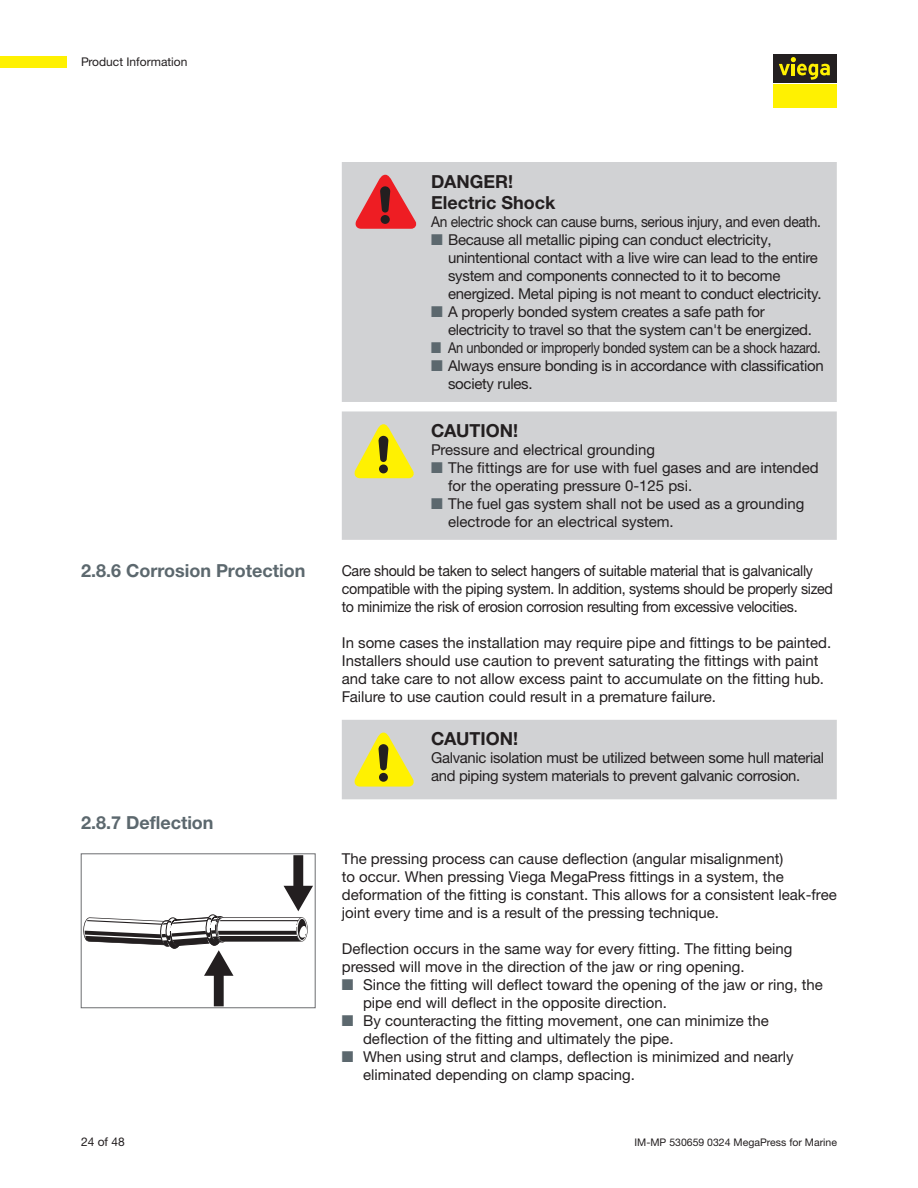
<style>
.page{position:relative;width:918px;height:1188px;background:#fff}
.page>*{position:absolute;margin:0;border:0;box-sizing:border-box;transform-origin:0 0}
.t1{font:18px "M Ying Hei PR Cfor Viega W7";color:#5c686e}
.t2{font:18px/21.6px "M Ying Hei PR Cfor Viega W7";color:#231f20}
.t3{font:15px/18px "M Ying Hei PR Cfor Viega W4";color:#231f20}
.t4{font:15px/18px "M Ying Hei PR Cfor Viega W4";letter-spacing:-.02em;color:#231f20}
.t5{font:15px/18px "M Ying Hei PR Cfor Viega W4";letter-spacing:-.02em;color:#231f20;scale:.95 1}
.t6{font:15px "M Ying Hei PR Cfor Viega W4";letter-spacing:-.02em;color:#231f20;scale:.92 1}
.t7{font:15px "M Ying Hei PR Cfor Viega W4";letter-spacing:-.02em;color:#231f20;scale:.86 1}
.t8{font:12px "M Ying Hei PR Cfor Viega W4";color:#231f20}
.t9{font:10.5px "M Ying Hei PR Cfor Viega W4";color:#231f20}
.s1{color:#5c686e}
</style>
<div class="page">
<div style="left:0;top:56px;width:67px;height:11px;background:#fff101"></div>
<div style="left:773px;top:85px;width:64px;height:23px;background:#fff101"></div>
<div style="left:773px;top:54px;width:64px;height:28px;background:#231f20"></div>
<svg style="left:779px;top:57px;width:51px;height:23px"></svg>
<div style="left:342px;top:162px;width:495px;height:240px;background:#d1d2d4"></div>
<svg style="left:356px;top:175px;width:60px;height:54px;background:#d16468"></svg>
<div style="left:214px;top:971px;width:10px;height:35px;background:#231f20"></div>
<div style="left:293px;top:855px;width:10px;height:35px;background:#231f20"></div>
<svg style="left:83px;top:886px;width:230px;height:90px"></svg>
<div style="left:81px;top:854px;width:234px;height:154px;border:1px solid #6c6d70"></div>
<div style="left:342px;top:720px;width:495px;height:79px;background:#d1d2d4"></div>
<div style="left:342px;top:411px;width:495px;height:129px;background:#d1d2d4"></div>
<svg style="left:355px;top:424px;width:59px;height:54px;background:#dad357"></svg>
<p class="t8" style="left:81px;top:54px;width:108px">Product Information</p>
<p class="t2" style="left:431px;top:170px;width:126px">DANGER!<br>Electric Shock</p>
<p class="t6" style="left:431px;top:213px;width:425px">An electric shock can cause burns, serious injury, and even death.</p>
<p class="t4" style="left:448px;top:231px;width:375px;text-indent:-17px"><span class="s1">■</span> Because all metallic piping can conduct electricity, unintentional contact with a live wire can lead to the entire system and components connected to it to become energized. Metal piping is not meant to conduct electricity.</p>
<p class="t4" style="left:448px;top:303px;width:365px;text-indent:-17px"><span class="s1">■</span> A properly bonded system creates a safe path for electricity to travel so that the system can't be energized.</p>
<p class="t7" style="left:431px;top:339px;width:455px"><span class="s1">■</span> An unbonded or improperly bonded system can be a shock hazard.</p>
<p class="t4" style="left:448px;top:357px;width:377px;text-indent:-17px"><span class="s1">■</span> Always ensure bonding is in accordance with classification society rules.</p>
<p class="t2" style="left:431px;top:420px;width:89px">CAUTION!</p>
<p class="t3" style="left:431px;top:441px;width:225px">Pressure and electrical grounding</p>
<p class="t3" style="left:448px;top:459px;width:372px;text-indent:-17px"><span class="s1">■</span> The fittings are for use with fuel gases and are intended for the operating pressure 0-125 psi.</p>
<p class="t3" style="left:448px;top:495px;width:358px;text-indent:-17px"><span class="s1">■</span> The fuel gas system shall not be used as a grounding electrode for an electrical system.</p>
<p class="t1" style="left:81px;top:559px;width:226px">2.8.6 Corrosion Protection</p>
<p class="t5" style="left:342px;top:562px;width:518px">Care should be taken to select hangers of suitable material that is galvanically compatible with the piping system. In addition, systems should be properly sized to minimize the risk of erosion corrosion resulting from excessive velocities.</p>
<p class="t3" style="left:342px;top:634px;width:491px">In some cases the installation may require pipe and fittings to be painted.<br>Installers should use caution to prevent saturating the fittings with paint and take care to not allow excess paint to accumulate on the fitting hub.<br>Failure to use caution could result in a premature failure.</p>
<p class="t1" style="left:81px;top:811px;width:134px">2.8.7 Deflection</p>
<p class="t2" style="left:431px;top:728px;width:89px">CAUTION!</p>
<p class="t4" style="left:431px;top:749px;width:394px">Galvanic isolation must be utilized between some hull material and piping system materials to prevent galvanic corrosion.</p>
<p class="t3" style="left:342px;top:850px;width:496px">The pressing process can cause deflection (angular misalignment)<br>to occur. When pressing Viega MegaPress fittings in a system, the deformation of the fitting is constant. This allows for a consistent leak-free joint every time and is a result of the pressing technique.</p>
<p class="t3" style="left:342px;top:940px;width:452px">Deflection occurs in the same way for every fitting. The fitting being pressed will move in the direction of the jaw or ring opening.</p>
<p class="t3" style="left:363px;top:976px;width:461px;text-indent:-21px"><span class="s1">■</span> Since the fitting will deflect toward the opening of the jaw or ring, the pipe end will deflect in the opposite direction.</p>
<p class="t3" style="left:363px;top:1012px;width:407px;text-indent:-21px"><span class="s1">■</span> By counteracting the fitting movement, one can minimize the deflection of the fitting and ultimately the pipe.</p>
<p class="t3" style="left:363px;top:1048px;width:432px;text-indent:-21px"><span class="s1">■</span> When using strut and clamps, deflection is minimized and nearly eliminated depending on clamp spacing.</p>
<p class="t8" style="left:81px;top:1135px;width:45px">24 of 48</p>
<p class="t9" style="left:635px;top:1136px;width:204px">IM-MP 530659 0324 MegaPress for Marine</p>
</div>
